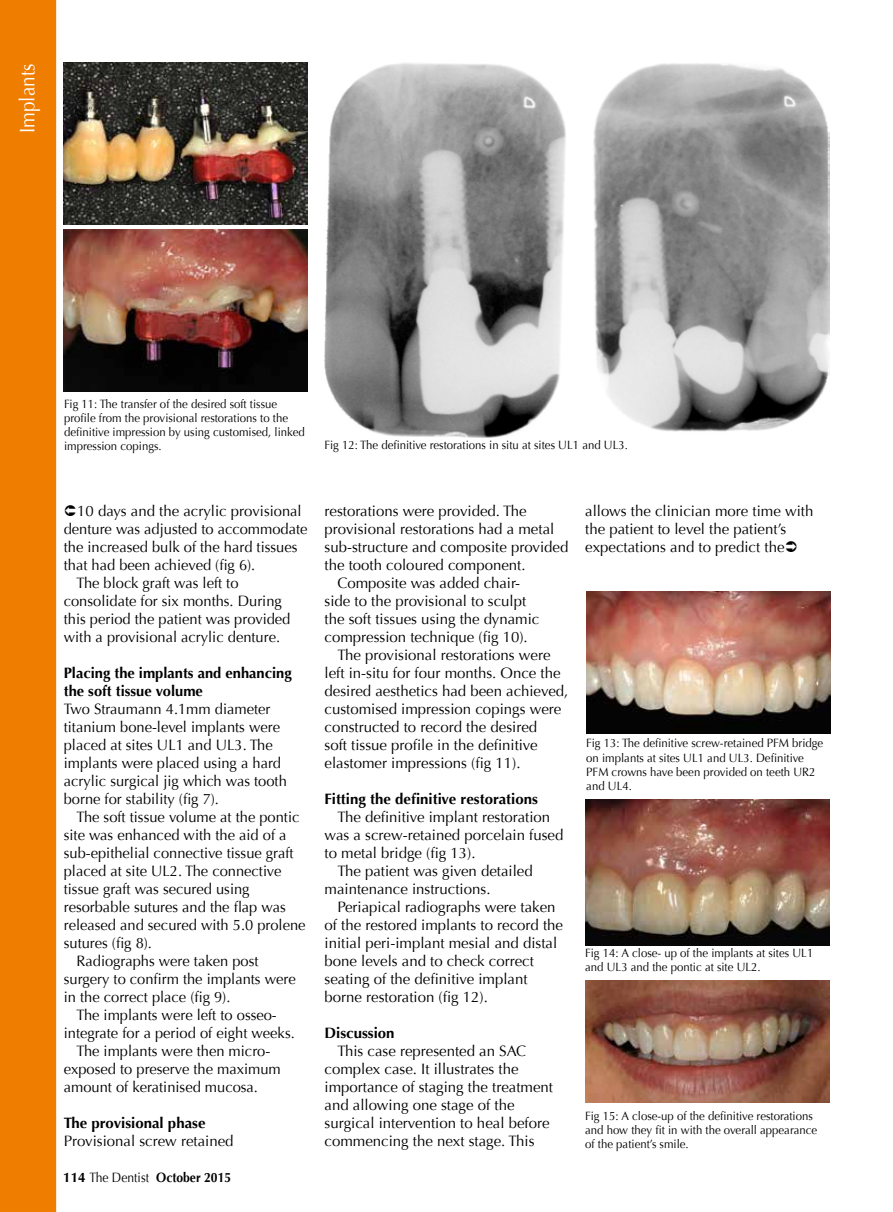
<style>
.page{position:relative;width:893px;height:1212px;background:#fff}
.page>*{position:absolute;margin:0;border:0;box-sizing:border-box;transform-origin:0 0}
.t1{font:21px "Optima";color:#fff;scale:.9 1}
.t2{font:15px/18px "Optima";color:#000}
.t3{font:700 15px/18px "Optima";color:#000}
.t4{font:700 13.5px "Optima";color:#000}
.t5{font:12px/14.2px "Optima";color:#000;scale:.95 1}
.s1{font-weight:400}
</style>
<div class="page">
<div style="left:0;top:0;width:56px;height:1212px;background:#ef7d00"></div>
<img style="left:64px;top:63px;width:244px;height:162px">
<img style="left:64px;top:229px;width:244px;height:162px">
<img style="left:325px;top:63px;width:241px;height:375px">
<img style="left:593px;top:63px;width:236px;height:369px">
<img style="left:586px;top:591px;width:244px;height:142px">
<img style="left:586px;top:800px;width:243px;height:146px">
<img style="left:585px;top:981px;width:244px;height:121px">
<h1 class="t1" style="left:15px;top:133px;width:79px;rotate:-90deg">Implants</h1>
<p class="t5" style="left:64px;top:396px;width:255px">Fig 11: The transfer of the desired soft tissue profile from the provisional restorations to the definitive impression by using customised, linked impression copings.</p>
<p class="t5" style="left:325px;top:438px;width:321px">Fig 12: The definitive restorations in situ at sites UL1 and UL3.</p>
<p class="t2" style="left:77px;top:502px;width:226px">10 days and the acrylic provisional</p>
<p class="t2" style="left:64px;top:520px;width:245px">denture was adjusted to accommodate</p>
<p class="t2" style="left:64px;top:538px;width:235px">the increased bulk of the hard tissues</p>
<p class="t2" style="left:64px;top:556px;width:193px">that had been achieved (fig 6).</p>
<p class="t2" style="left:77px;top:574px;width:164px">The block graft was left to</p>
<p class="t2" style="left:64px;top:592px;width:220px">consolidate for six months. During</p>
<p class="t2" style="left:64px;top:610px;width:228px">this period the patient was provided</p>
<p class="t2" style="left:64px;top:628px;width:218px">with a provisional acrylic denture.</p>
<p class="t3" style="left:64px;top:664px;width:229px">Placing the implants and enhancing the soft tissue volume</p>
<p class="t2" style="left:64px;top:700px;width:225px">Two Straumann 4.1mm diameter titanium bone-level implants were placed at sites UL1 and UL3. The implants were placed using a hard acrylic surgical jig which was tooth borne for stability (fig 7).</p>
<p class="t2" style="left:77px;top:808px;width:224px">The soft tissue volume at the pontic</p>
<p class="t2" style="left:64px;top:826px;width:224px">site was enhanced with the aid of a</p>
<p class="t2" style="left:64px;top:844px;width:231px">sub-epithelial connective tissue graft</p>
<p class="t2" style="left:64px;top:862px;width:219px">placed at site UL2. The connective</p>
<p class="t2" style="left:64px;top:880px;width:187px">tissue graft was secured using</p>
<p class="t2" style="left:64px;top:898px;width:223px">resorbable sutures and the flap was</p>
<p class="t2" style="left:64px;top:916px;width:243px">released and secured with 5.0 prolene</p>
<p class="t2" style="left:64px;top:934px;width:90px">sutures (fig 8).</p>
<p class="t2" style="left:77px;top:952px;width:184px">Radiographs were taken post</p>
<p class="t2" style="left:64px;top:970px;width:233px">surgery to confirm the implants were</p>
<p class="t2" style="left:64px;top:988px;width:168px">in the correct place (fig 9).</p>
<p class="t2" style="left:77px;top:1006px;width:202px">The implants were left to osseo-</p>
<p class="t2" style="left:64px;top:1024px;width:233px">integrate for a period of eight weeks.</p>
<p class="t2" style="left:77px;top:1042px;width:195px">The implants were then micro-</p>
<p class="t2" style="left:64px;top:1060px;width:219px">exposed to preserve the maximum</p>
<p class="t2" style="left:64px;top:1078px;width:196px">amount of keratinised mucosa.</p>
<p class="t3" style="left:64px;top:1114px;width:143px">The provisional phase</p>
<p class="t2" style="left:64px;top:1132px;width:171px">Provisional screw retained</p>
<p class="t4" style="left:63px;top:1170px;width:169px">114 <span class="s1">The Dentist</span> October 2015</p>
<p class="t2" style="left:325px;top:502px;width:204px">restorations were provided. The</p>
<p class="t2" style="left:325px;top:520px;width:231px">provisional restorations had a metal</p>
<p class="t2" style="left:325px;top:538px;width:245px">sub-structure and composite provided</p>
<p class="t2" style="left:325px;top:556px;width:202px">the tooth coloured component.</p>
<p class="t2" style="left:337px;top:574px;width:184px">Composite was added chair-</p>
<p class="t2" style="left:325px;top:592px;width:203px">side to the provisional to sculpt</p>
<p class="t2" style="left:325px;top:610px;width:216px">the soft tissues using the dynamic</p>
<p class="t2" style="left:325px;top:628px;width:205px">compression technique (fig 10).</p>
<p class="t2" style="left:337px;top:646px;width:215px">The provisional restorations were</p>
<p class="t2" style="left:325px;top:664px;width:237px">left in-situ for four months. Once the</p>
<p class="t2" style="left:325px;top:682px;width:245px">desired aesthetics had been achieved,</p>
<p class="t2" style="left:325px;top:700px;width:238px">customised impression copings were</p>
<p class="t2" style="left:325px;top:718px;width:214px">constructed to record the desired</p>
<p class="t2" style="left:325px;top:736px;width:214px">soft tissue profile in the definitive</p>
<p class="t2" style="left:325px;top:754px;width:197px">elastomer impressions (fig 11).</p>
<p class="t3" style="left:325px;top:790px;width:215px">Fitting the definitive restorations</p>
<p class="t2" style="left:337px;top:808px;width:214px">The definitive implant restoration</p>
<p class="t2" style="left:325px;top:826px;width:240px">was a screw-retained porcelain fused</p>
<p class="t2" style="left:325px;top:844px;width:152px">to metal bridge (fig 13).</p>
<p class="t2" style="left:337px;top:862px;width:197px">The patient was given detailed</p>
<p class="t2" style="left:325px;top:880px;width:167px">maintenance instructions.</p>
<p class="t2" style="left:337px;top:898px;width:220px">Periapical radiographs were taken</p>
<p class="t2" style="left:325px;top:916px;width:240px">of the restored implants to record the</p>
<p class="t2" style="left:325px;top:934px;width:234px">initial peri-implant mesial and distal</p>
<p class="t2" style="left:325px;top:952px;width:211px">bone levels and to check correct</p>
<p class="t2" style="left:325px;top:970px;width:204px">seating of the definitive implant</p>
<p class="t2" style="left:325px;top:988px;width:165px">borne restoration (fig 12).</p>
<p class="t3" style="left:325px;top:1024px;width:72px">Discussion</p>
<p class="t2" style="left:325px;top:1042px;width:230px;text-indent:13px">This case represented an SAC complex case. It illustrates the importance of staging the treatment and allowing one stage of the surgical intervention to heal before commencing the next stage. This</p>
<p class="t2" style="left:585px;top:502px;width:230px">allows the clinician more time with the patient to level the patient’s expectations and to predict the</p>
<p class="t5" style="left:586px;top:736px;width:251px">Fig 13: The definitive screw-retained PFM bridge on implants at sites UL1 and UL3. Definitive PFM crowns have been provided on teeth UR2 and UL4.</p>
<p class="t5" style="left:585px;top:946px;width:242px">Fig 14: A close- up of the implants at sites UL1 and UL3 and the pontic at site UL2.</p>
<p class="t5" style="left:585px;top:1108px;width:246px">Fig 15: A close-up of the definitive restorations and how they fit in with the overall appearance of the patient’s smile.</p>
</div>
